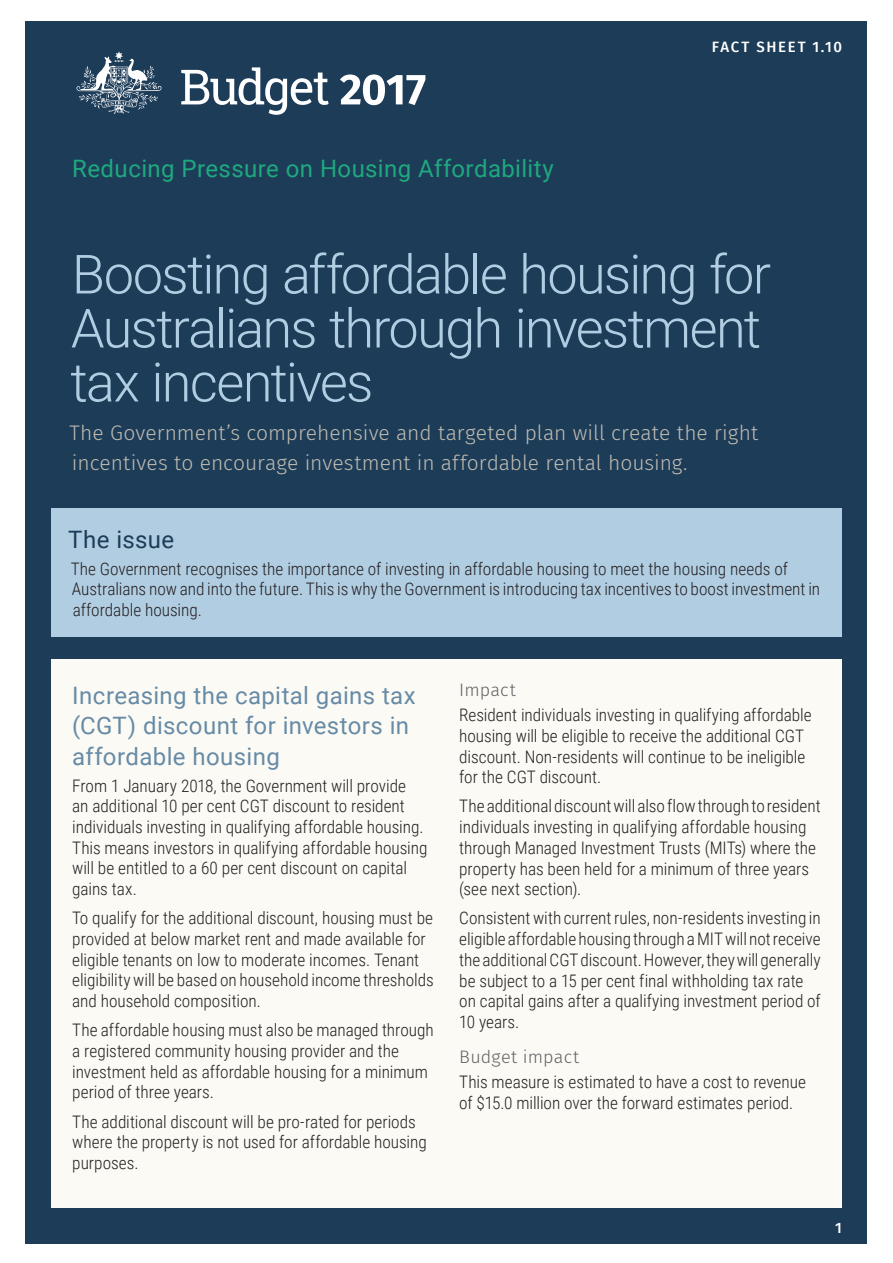
<style>
.page{position:relative;width:893px;height:1263px;background:#fff}
.page>*{position:absolute;margin:0;border:0;box-sizing:border-box;transform-origin:0 0}
.B_H1_roboto{font:300 54px/54px "Roboto";letter-spacing:-.035em;color:#b1cde2}
.B_H2_roboto{font:24px/30px "Roboto";letter-spacing:.015em;color:#678ba6}
.t1{font:24px "Roboto";letter-spacing:.015em;color:#1ea97f}
.B_H2_roboto-2{font:24px "Roboto";letter-spacing:.015em;color:#1d3c58}
.Into_para{font:300 21px/30px "Fira Sans";color:#bebbb1}
.B_H3_fira{font:300 18px "Fira Sans";letter-spacing:.01em;color:#636366}
.B_Normal{font:300 17.25px/20.7px "Roboto Condensed";color:#231f20}
.B_Footer_fira{font:500 15px "Fira Sans";letter-spacing:.11em;color:#fff}
</style>
<div class="page">
<div style="left:26px;top:21px;width:841px;height:1223px;background:#1d3c58"></div>
<svg style="left:77px;top:51px;width:85px;height:63px"></svg>
<svg style="left:181px;top:67px;width:148px;height:47px"></svg>
<svg style="left:340px;top:74px;width:85px;height:31px"></svg>
<div style="left:51px;top:508px;width:791px;height:129px;background:#b1cde2"></div>
<div style="left:51px;top:659px;width:791px;height:549px;background:#fbfaf5"></div>
<h2 class="t1" style="left:72px;top:152px;width:483px">Reducing Pressure on Housing Affordability</h2>
<p class="B_Footer_fira" style="left:712px;top:35px;width:132px">FACT SHEET 1.10</p>
<p class="B_H1_roboto" style="left:70px;top:245px;width:702px">Boosting affordable housing for<br>Australians through investment tax incentives</p>
<p class="Into_para" style="left:69px;top:417px;width:690px">The Government’s comprehensive and targeted plan will create the right incentives to encourage investment in affordable rental housing.</p>
<p class="B_H2_roboto-2" style="left:68px;top:522px;width:108px">The issue</p>
<p class="B_Normal" style="left:71px;top:557px;width:751px">The Government recognises the importance of investing in affordable housing to meet the housing needs of<br>Australians now and into the future. This is why the Government is introducing tax incentives to boost investment in affordable housing.</p>
<p class="B_H2_roboto" style="left:72px;top:680px;width:345px">Increasing the capital gains tax (CGT) discount for investors in affordable housing</p>
<p class="B_Normal" style="left:72px;top:774px;width:357px">From 1 January 2018, the Government will provide<br>an additional 10 per cent CGT discount to resident individuals investing in qualifying affordable housing.<br>This means investors in qualifying affordable housing will be entitled to a 60 per cent discount on capital gains tax.</p>
<p class="B_Normal" style="left:72px;top:907px;width:363px">To qualify for the additional discount, housing must be provided at below market rent and made available for eligible tenants on low to moderate incomes. Tenant eligibility will be based on household income thresholds and household composition.</p>
<p class="B_Normal" style="left:72px;top:1019px;width:363px">The affordable housing must also be managed through a registered community housing provider and the investment held as affordable housing for a minimum period of three years.</p>
<p class="B_Normal" style="left:72px;top:1110px;width:356px">The additional discount will be pro-rated for periods where the property is not used for affordable housing purposes.</p>
<p class="B_H3_fira" style="left:459px;top:677px;width:58px">Impact</p>
<p class="B_Normal" style="left:459px;top:704px;width:354px">Resident individuals investing in qualifying affordable housing will be eligible to receive the additional CGT discount. Non-residents will continue to be ineligible for the CGT discount.</p>
<p class="B_Normal" style="left:459px;top:795px;width:363px">The additional discount will also flow through to resident individuals investing in qualifying affordable housing through Managed Investment Trusts (MITs) where the property has been held for a minimum of three years (see next section).</p>
<p class="B_Normal" style="left:459px;top:907px;width:363px">Consistent with current rules, non-residents investing in eligible affordable housing through a MIT will not receive the additional CGT discount. However, they will generally be subject to a 15 per cent final withholding tax rate on capital gains after a qualifying investment period of 10 years.</p>
<p class="B_H3_fira" style="left:459px;top:1044px;width:122px">Budget impact</p>
<p class="B_Normal" style="left:459px;top:1071px;width:348px">This measure is estimated to have a cost to revenue of $15.0 million over the forward estimates period.</p>
<p class="B_Footer_fira" style="left:835px;top:1216px;width:8px">1</p>
</div>
